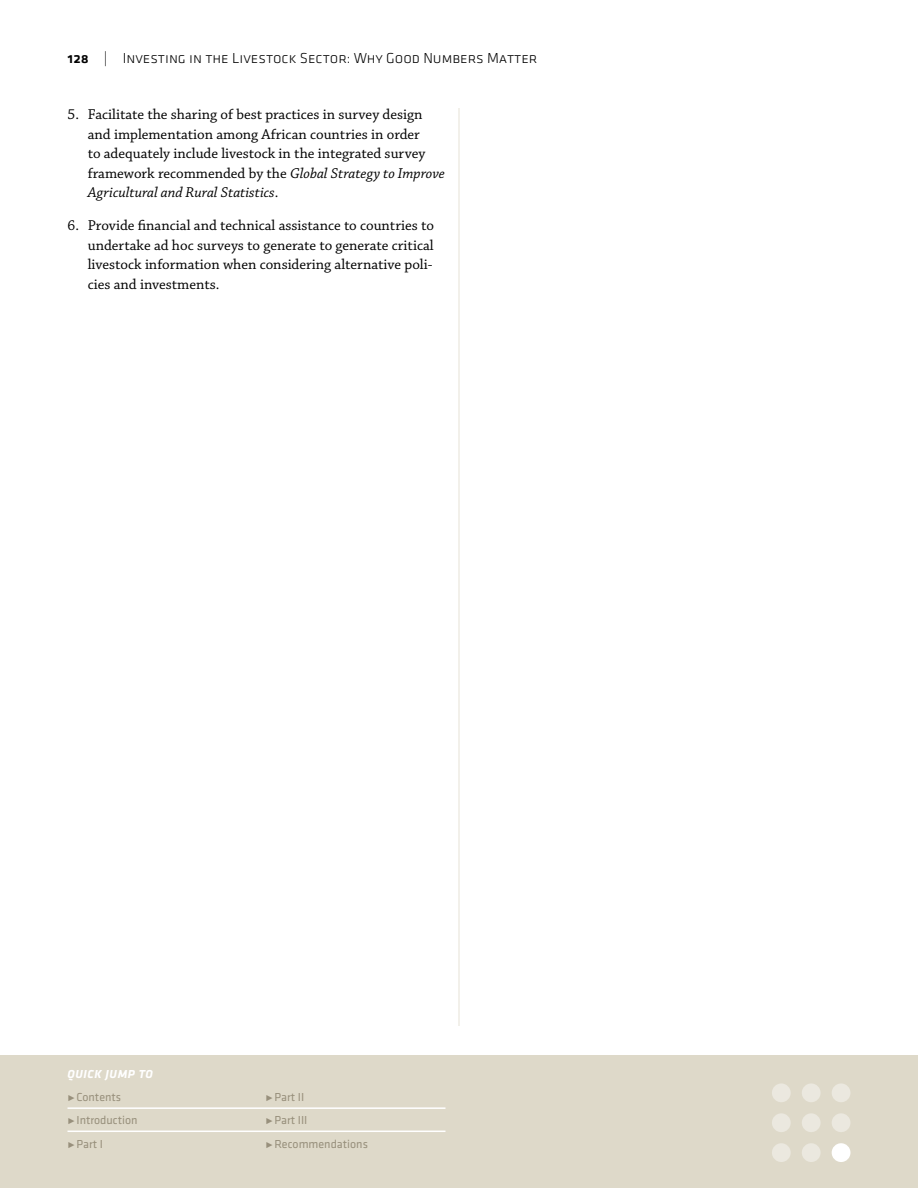
<style>
.page{position:relative;width:918px;height:1188px;background:#fff}
.page>*{position:absolute;margin:0;border:0;box-sizing:border-box;transform-origin:0 0}
.t1{font:15px/19.5px "Chaparral Pro";color:#000}
.t2{font:300 15px "Klavika";color:#000}
.t3{font:12px "Klavika";color:#98907c}
.t4{font:italic 700 12px "Klavika";letter-spacing:.05em;color:#fff}
.s1{font-weight:500}
.s2{font-style:italic}
</style>
<div class="page">
<div style="left:0;top:1055px;width:918px;height:133px;background:#ded9c9"></div>
<div style="left:772px;top:1083px;width:19px;height:19px;background:#ebe8df;border-radius:50%"></div>
<div style="left:772px;top:1113px;width:19px;height:19px;background:#ebe8df;border-radius:50%"></div>
<div style="left:772px;top:1143px;width:19px;height:19px;background:#ebe8df;border-radius:50%"></div>
<div style="left:802px;top:1083px;width:19px;height:19px;background:#ebe8df;border-radius:50%"></div>
<div style="left:802px;top:1113px;width:19px;height:19px;background:#ebe8df;border-radius:50%"></div>
<div style="left:802px;top:1143px;width:19px;height:19px;background:#ebe8df;border-radius:50%"></div>
<div style="left:832px;top:1083px;width:18px;height:19px;background:#ebe8df;border-radius:50%"></div>
<div style="left:832px;top:1113px;width:18px;height:19px;background:#ebe8df;border-radius:50%"></div>
<div style="left:832px;top:1143px;width:18px;height:19px;background:#fff;border-radius:50%"></div>
<hr style="left:458px;top:108px;width:2px;height:918px;background:#eeece4">
<hr style="left:68px;top:1107px;width:378px;height:2px;background:#fff">
<hr style="left:68px;top:1131px;width:378px;height:1px;background:#fff">
<p class="t2" style="left:68px;top:49px;width:471px"><span class="s1">128</span> | Investing in the Livestock Sector: Why Good Numbers Matter</p>
<p class="t1" style="left:88px;top:105px;width:359px;text-indent:-20px">5. Facilitate the sharing of best practices in survey design and implementation among African countries in order<br>to adequately include livestock in the integrated survey framework recommended by the <span class="s2">Global Strategy to Improve Agricultural and Rural Statistics</span>.</p>
<p class="t1" style="left:88px;top:216px;width:348px;text-align:justify;text-indent:-20px">6. Provide financial and technical assistance to countries to undertake ad hoc surveys to generate to generate critical livestock information when considering alternative poli&shy;cies and investments.</p>
<p class="t4" style="left:68px;top:1065px;width:87px">QUICK JUMP TO</p>
<p class="t3" style="left:68px;top:1089px;width:55px">•Contents</p>
<p class="t3" style="left:68px;top:1112px;width:72px">•Introduction</p>
<p class="t3" style="left:68px;top:1136px;width:37px">•Part I</p>
<p class="t3" style="left:266px;top:1089px;width:40px">•Part II</p>
<p class="t3" style="left:266px;top:1112px;width:43px">•Part III</p>
<p class="t3" style="left:266px;top:1136px;width:104px">•Recommendations</p>
</div>
